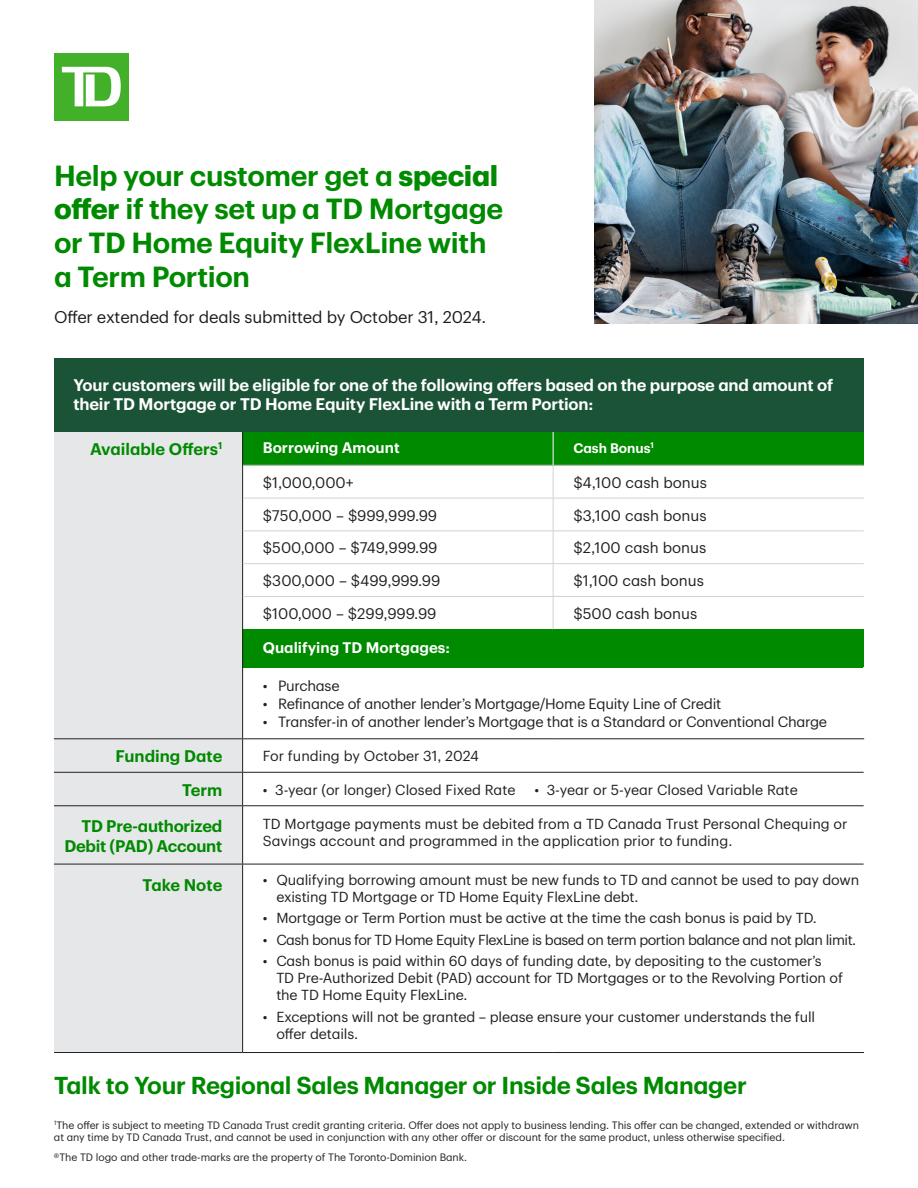
<style>
.page{position:relative;width:918px;height:1188px;background:#fff}
.page>*{position:absolute;margin:0;border:0;box-sizing:border-box;transform-origin:0 0}
.t1{font:600 28.5px/33.8px "TD Graphik";letter-spacing:-.01em;color:#008a00}
.t2{font:600 24px "TD Graphik";letter-spacing:-.01em;color:#008a00}
.t3{font:16.65px "TD Graphik";letter-spacing:-.01em;color:#1c1c1c}
.t4{font:600 16.5px/19.8px "TD Graphik";letter-spacing:-.01em;color:#fff}
.t5{font:600 16.5px/19.8px "TD Graphik";letter-spacing:-.015em;color:#008a00;text-align:right}
.t6{font:15px "TD Graphik";color:#231f20}
.t7{font:600 15px "TD Graphik";color:#fff}
.t8{font:14.55px "TD Graphik";letter-spacing:-.02em;color:#231f20}
.t9{font:14.25px/17.1px "TD Graphik";letter-spacing:-.01em;color:#231f20}
.t10{font:14.25px "TD Graphik";letter-spacing:-.035em;color:#231f20}
.t11{font:600 13.5px "TD Graphik";color:#fff}
.t12{font:10.5px/12.6px "TD Graphik";letter-spacing:-.005em;color:#231f20}
.s1{font-weight:700}
</style>
<div class="page">
<div style="left:54px;top:359px;width:810px;height:73px;background:#1a5336"></div>
<div style="left:54px;top:432px;width:189px;height:307px;background:#e6e7e9"></div>
<div style="left:54px;top:739px;width:189px;height:33px;background:#e6e7e9"></div>
<div style="left:54px;top:772px;width:189px;height:34px;background:#e6e7e9"></div>
<div style="left:54px;top:806px;width:189px;height:58px;background:#e6e7e9"></div>
<div style="left:54px;top:864px;width:189px;height:189px;background:#e6e7e9"></div>
<div style="left:243px;top:432px;width:310px;height:33px;background:#008a00"></div>
<div style="left:553px;top:432px;width:311px;height:33px;background:#008a00"></div>
<div style="left:243px;top:629px;width:621px;height:38px;background:#008a00"></div>
<hr style="left:553px;top:432px;width:1px;height:33px;background:#fff">
<hr style="left:553px;top:465px;width:311px;height:1px;background:#d1d2d4">
<hr style="left:242px;top:432px;width:1px;height:33px;background:#231f20">
<hr style="left:242px;top:465px;width:1px;height:33px;background:#231f20">
<hr style="left:242px;top:498px;width:1px;height:33px;background:#231f20">
<hr style="left:242px;top:531px;width:1px;height:33px;background:#231f20">
<hr style="left:242px;top:564px;width:1px;height:32px;background:#231f20">
<hr style="left:242px;top:596px;width:1px;height:33px;background:#231f20">
<hr style="left:242px;top:629px;width:1px;height:38px;background:#231f20">
<hr style="left:242px;top:667px;width:1px;height:71px;background:#231f20">
<hr style="left:54px;top:738px;width:189px;height:1px;background:#231f20">
<hr style="left:54px;top:772px;width:189px;height:1px;background:#231f20">
<hr style="left:54px;top:805px;width:189px;height:1px;background:#231f20">
<hr style="left:54px;top:864px;width:189px;height:1px;background:#231f20">
<hr style="left:54px;top:1052px;width:189px;height:1px;background:#231f20">
<hr style="left:243px;top:465px;width:310px;height:1px;background:#d1d2d4">
<hr style="left:553px;top:465px;width:1px;height:33px;background:#d1d2d4">
<hr style="left:243px;top:498px;width:310px;height:1px;background:#d1d2d4">
<hr style="left:243px;top:531px;width:310px;height:1px;background:#d1d2d4">
<hr style="left:243px;top:563px;width:310px;height:1px;background:#d1d2d4">
<hr style="left:243px;top:596px;width:310px;height:1px;background:#d1d2d4">
<hr style="left:553px;top:597px;width:1px;height:32px;background:#d1d2d4">
<hr style="left:553px;top:564px;width:1px;height:32px;background:#d1d2d4">
<hr style="left:553px;top:596px;width:311px;height:1px;background:#d1d2d4">
<hr style="left:553px;top:531px;width:1px;height:32px;background:#d1d2d4">
<hr style="left:553px;top:563px;width:311px;height:1px;background:#d1d2d4">
<hr style="left:553px;top:498px;width:311px;height:1px;background:#d1d2d4">
<hr style="left:553px;top:498px;width:1px;height:33px;background:#d1d2d4">
<hr style="left:553px;top:531px;width:311px;height:1px;background:#d1d2d4">
<hr style="left:242px;top:773px;width:1px;height:32px;background:#231f20">
<hr style="left:243px;top:805px;width:310px;height:1px;background:#231f20">
<hr style="left:242px;top:806px;width:1px;height:58px;background:#231f20">
<hr style="left:553px;top:805px;width:311px;height:1px;background:#231f20">
<hr style="left:243px;top:738px;width:310px;height:1px;background:#231f20">
<hr style="left:242px;top:739px;width:1px;height:33px;background:#231f20">
<hr style="left:553px;top:738px;width:311px;height:1px;background:#231f20">
<hr style="left:243px;top:772px;width:310px;height:1px;background:#231f20">
<hr style="left:553px;top:772px;width:311px;height:1px;background:#231f20">
<hr style="left:243px;top:864px;width:310px;height:1px;background:#231f20">
<hr style="left:242px;top:864px;width:1px;height:188px;background:#231f20">
<hr style="left:553px;top:864px;width:311px;height:1px;background:#231f20">
<hr style="left:243px;top:1052px;width:310px;height:1px;background:#231f20">
<hr style="left:553px;top:1052px;width:311px;height:1px;background:#231f20">
<img style="left:54px;top:54px;width:74px;height:67px">
<img style="left:594px;top:0;width:324px;height:324px">
<h1 class="t1" style="left:54px;top:156px;width:451px">Help your customer get a <span class="s1">special offer</span> if they set up a TD Mortgage or TD Home Equity FlexLine with a Term Portion</h1>
<p class="t3" style="left:54px;top:304px;width:434px">Offer extended for deals submitted by October 31, 2024.</p>
<p class="t4" style="left:73px;top:373px;width:761px">Your customers will be eligible for one of the following offers based on the purpose and amount of their TD Mortgage or TD Home Equity FlexLine with a Term Portion:</p>
<p class="t5" style="left:90px;top:438px;width:134px">Available Offers<sup>1</sup></p>
<p class="t7" style="left:263px;top:436px;width:138px">Borrowing Amount</p>
<p class="t11" style="left:573px;top:438px;width:82px">Cash Bonus<sup>1</sup></p>
<p class="t6" style="left:263px;top:471px;width:92px">$1,000,000+</p>
<p class="t6" style="left:573px;top:471px;width:135px">$4,100 cash bonus</p>
<p class="t6" style="left:263px;top:504px;width:176px">$750,000 – $999,999.99</p>
<p class="t6" style="left:573px;top:504px;width:135px">$3,100 cash bonus</p>
<p class="t6" style="left:263px;top:537px;width:176px">$500,000 – $749,999.99</p>
<p class="t6" style="left:573px;top:537px;width:134px">$2,100 cash bonus</p>
<p class="t6" style="left:263px;top:569px;width:179px">$300,000 – $499,999.99</p>
<p class="t6" style="left:573px;top:569px;width:132px">$1,100 cash bonus</p>
<p class="t6" style="left:263px;top:602px;width:175px">$100,000 – $299,999.99</p>
<p class="t6" style="left:573px;top:602px;width:126px">$500 cash bonus</p>
<p class="t7" style="left:263px;top:636px;width:189px">Qualifying TD Mortgages:</p>
<p class="t8" style="left:263px;top:675px;width:78px">• Purchase</p>
<p class="t8" style="left:263px;top:693px;width:460px">• Refinance of another lender’s Mortgage/Home Equity Line of Credit</p>
<p class="t8" style="left:263px;top:711px;width:566px">• Transfer-in of another lender’s Mortgage that is a Standard or Conventional Charge</p>
<p class="t5" style="left:115px;top:745px;width:108px">Funding Date</p>
<p class="t9" style="left:263px;top:747px;width:218px">For funding by October 31, 2024</p>
<p class="t5" style="left:182px;top:779px;width:42px">Term</p>
<p class="t9" style="left:263px;top:780px;width:254px">• 3-year (or longer) Closed Fixed Rate</p>
<p class="t9" style="left:534px;top:780px;width:265px">• 3-year or 5-year Closed Variable Rate</p>
<p class="t5" style="left:64px;top:815px;width:159px">TD Pre-authorized<br>Debit (PAD) Account</p>
<p class="t9" style="left:263px;top:815px;width:586px">TD Mortgage payments must be debited from a TD Canada Trust Personal Chequing or<br>Savings account and programmed in the application prior to funding.</p>
<p class="t5" style="left:143px;top:874px;width:81px">Take Note</p>
<p class="t9" style="left:276px;top:870px;width:584px;text-indent:-13px">• Qualifying borrowing amount must be new funds to TD and cannot be used to pay down existing TD Mortgage or TD Home Equity FlexLine debt.</p>
<p class="t9" style="left:263px;top:908px;width:555px">• Mortgage or Term Portion must be active at the time the cash bonus is paid by TD.</p>
<p class="t10" style="left:263px;top:929px;width:595px">• Cash bonus for TD Home Equity FlexLine is based on term portion balance and not plan limit.</p>
<p class="t9" style="left:276px;top:951px;width:568px;text-indent:-13px">• Cash bonus is paid within 60 days of funding date, by depositing to the customer’s<br>TD Pre-Authorized Debit (PAD) account for TD Mortgages or to the Revolving Portion of the TD Home Equity FlexLine.</p>
<p class="t9" style="left:276px;top:1007px;width:540px;text-indent:-13px">• Exceptions will not be granted – please ensure your customer understands the full offer details.</p>
<h2 class="t2" style="left:54px;top:1066px;width:694px">Talk to Your Regional Sales Manager or Inside Sales Manager</h2>
<p class="t12" style="left:54px;top:1118px;width:807px"><sup>1</sup>The offer is subject to meeting TD Canada Trust credit granting criteria. Offer does not apply to business lending. This offer can be changed, extended or withdrawn at any time by TD Canada Trust, and cannot be used in conjunction with any other offer or discount for the same product, unless otherwise specified.</p>
<p class="t12" style="left:54px;top:1150px;width:415px">®The TD logo and other trade-marks are the property of The Toronto-Dominion Bank.</p>
</div>
